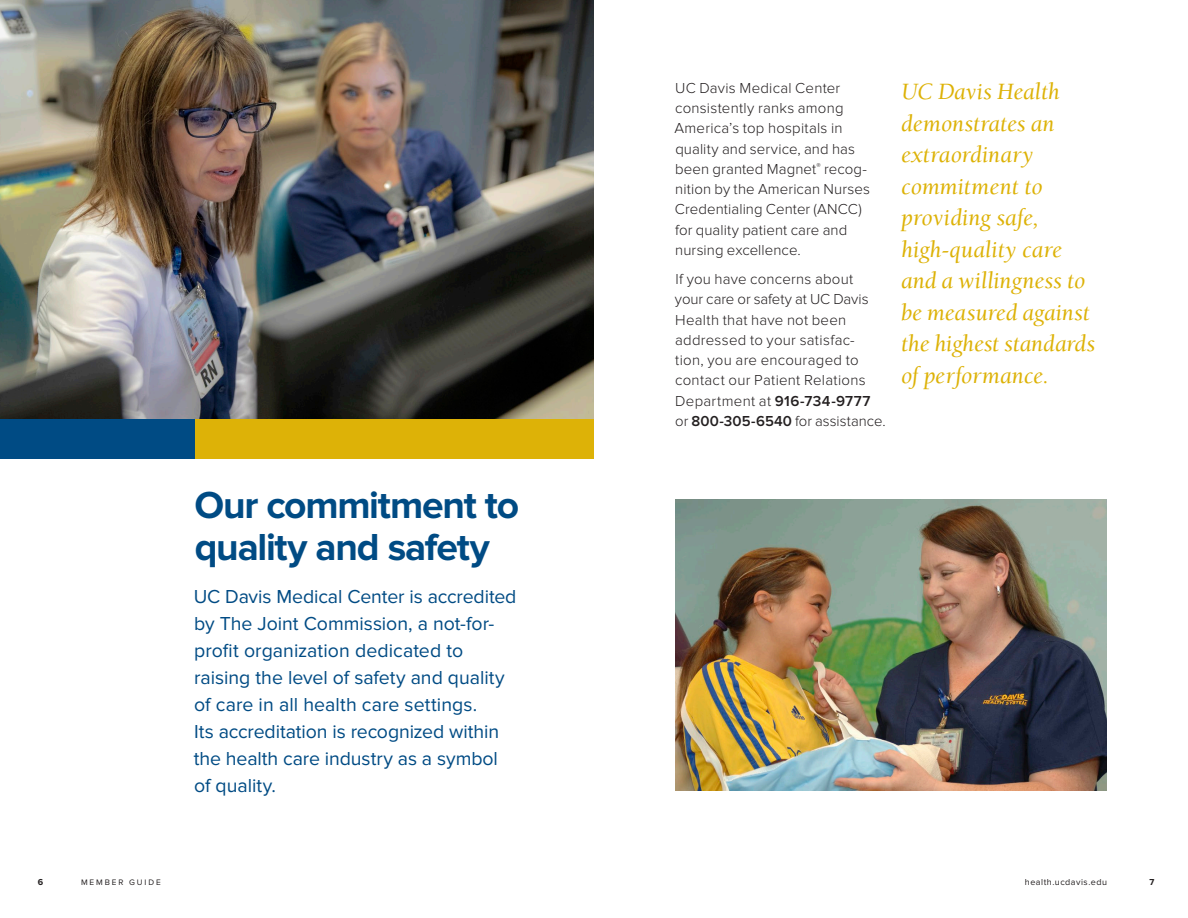
<style>
.page{position:relative;width:1188px;height:918px;background:#fff}
.page>*{position:absolute;margin:0;border:0;box-sizing:border-box;transform-origin:0 0}
.Chapter_Head_26_28_B{font:700 39px/42px "Proxima Nova";letter-spacing:-.035em;color:#004b84}
.Pull_Quote_Italics_G{font:italic 24px/31.5px "Berkeley Std";color:#ddb207}
.Intro_Text_Blue_Regu{font:19.5px/27px "Proxima Nova";color:#004b84}
.Body_Text_Light_Blac{font:300 15px/20.2px "Proxima Nova";letter-spacing:.015em;color:#231f20}
.t1{font:9px "Proxima Nova";letter-spacing:.055em;color:#231f20}
.t2{font:700 9px "Proxima Nova";color:#231f20}
.t3{font:8.25px "Proxima Nova";letter-spacing:.235em;color:#231f20}
.s1{font-weight:600}
</style>
<div class="page">
<img style="left:675px;top:500px;width:432px;height:291px">
<div style="left:194px;top:418px;width:400px;height:41px;background:#ddb207"></div>
<div style="left:0;top:418px;width:194px;height:41px;background:#004b84"></div>
<img style="left:0;top:0;width:594px;height:418px">
<p class="Chapter_Head_26_28_B" style="left:194px;top:485px;width:326px">Our commitment to quality and safety</p>
<p class="Intro_Text_Blue_Regu" style="left:194px;top:583px;width:324px">UC Davis Medical Center is accredited by The Joint Commission, a not-for&shy;profit organization dedicated to raising the level of safety and quality of care in all health care settings.<br>Its accreditation is recognized within the health care industry as a symbol of quality.</p>
<p class="Body_Text_Light_Blac" style="left:674px;top:78px;width:197px">UC Davis Medical Center consistently ranks among<br>America’s top hospitals in quality and service, and has been granted Magnet<sup>®</sup> recog&shy;nition by the American Nurses<br>Credentialing Center (ANCC) for quality patient care and nursing excellence.</p>
<p class="Body_Text_Light_Blac" style="left:675px;top:270px;width:212px">If you have concerns about<br>your care or safety at UC Davis<br>Health that have not been addressed to your satisfac&shy;tion, you are encouraged to contact our Patient Relations<br>Department at <span class="s1">916-734-9777 </span>or <span class="s1">800-305-6540</span> for assistance.</p>
<p class="Pull_Quote_Italics_G" style="left:901px;top:77px;width:196px">UC Davis Health demonstrates an extraordinary commitment to providing safe, high-quality care and a willingness to be measured against the highest standards of performance.</p>
<p class="t2" style="left:38px;top:877px;width:7px">6</p>
<p class="t3" style="left:81px;top:878px;width:81px">MEMBER GUIDE</p>
<p class="t1" style="left:1025px;top:877px;width:84px">health.ucdavis.edu</p>
<p class="t2" style="left:1149px;top:877px;width:6px">7</p>
</div>
